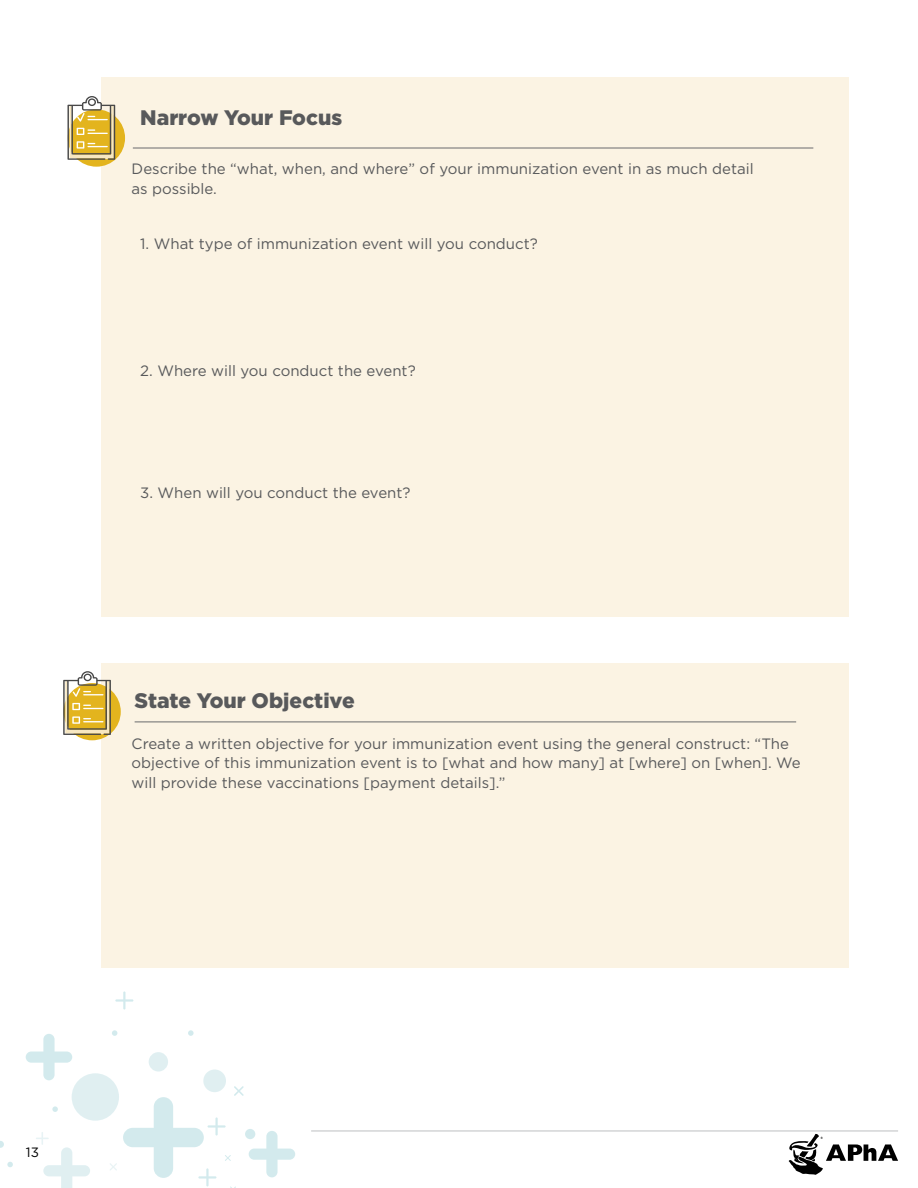
<style>
.page{position:relative;width:918px;height:1188px;background:#fff}
.page>*{position:absolute;margin:0;border:0;box-sizing:border-box;transform-origin:0 0}
.t1{font:900 21px "Gotham";color:#58595b}
.t2{font:15px/19.5px "Gotham";color:#58595b}
.t3{font:13.5px "Gotham";color:#000}
</style>
<div class="page">
<div style="left:72px;top:1073px;width:47px;height:48px;background:#e0eff1;border-radius:50%"></div>
<svg style="left:26px;top:1034px;width:46px;height:46px"></svg>
<div style="left:149px;top:1052px;width:19px;height:20px;background:#e0eff1;border-radius:50%"></div>
<div style="left:203px;top:1070px;width:23px;height:22px;background:#e0eff1;border-radius:50%"></div>
<svg style="left:188px;top:1030px;width:6px;height:6px"></svg>
<svg style="left:112px;top:1030px;width:5px;height:6px"></svg>
<svg style="left:7px;top:1162px;width:6px;height:5px"></svg>
<svg style="left:0;top:1141px;width:4px;height:7px"></svg>
<svg style="left:115px;top:991px;width:18px;height:19px"></svg>
<svg style="left:123px;top:1086px;width:172px;height:102px"></svg>
<svg style="left:110px;top:1163px;width:7px;height:7px"></svg>
<svg style="left:36px;top:1132px;width:54px;height:56px"></svg>
<svg style="left:52px;top:1106px;width:6px;height:6px"></svg>
<hr style="left:311px;top:1131px;width:587px;height:1px;background:#bec0c2">
<svg style="left:789px;top:1134px;width:109px;height:41px"></svg>
<div style="left:101px;top:77px;width:747px;height:539px;background:#fbf3e3"></div>
<hr style="left:133px;top:148px;width:680px;height:1px;background:#696a6d">
<svg style="left:68px;top:109px;width:57px;height:58px"></svg>
<svg style="left:67px;top:96px;width:48px;height:64px"></svg>
<div style="left:101px;top:663px;width:747px;height:305px;background:#fbf3e3"></div>
<hr style="left:135px;top:722px;width:661px;height:1px;background:#696a6d">
<div style="left:63px;top:683px;width:58px;height:57px;background:#e3b41e;border-radius:50%"></div>
<svg style="left:63px;top:671px;width:48px;height:64px"></svg>
<h1 class="t1" style="left:140px;top:106px;width:203px">Narrow Your Focus</h1>
<p class="t2" style="left:132px;top:159px;width:624px">Describe the “what, when, and where” of your immunization event in as much detail as possible.</p>
<p class="t2" style="left:140px;top:234px;width:399px">1. What type of immunization event will you conduct?</p>
<p class="t2" style="left:140px;top:361px;width:277px">2. Where will you conduct the event?</p>
<p class="t2" style="left:140px;top:483px;width:272px">3. When will you conduct the event?</p>
<h1 class="t1" style="left:135px;top:689px;width:222px">State Your Objective</h1>
<p class="t2" style="left:132px;top:733px;width:671px">Create a written objective for your immunization event using the general construct: “The objective of this immunization event is to [what and how many] at [where] on [when]. We will provide these vaccinations [payment details].”</p>
<p class="t3" style="left:26px;top:1145px;width:15px">13</p>
</div>
